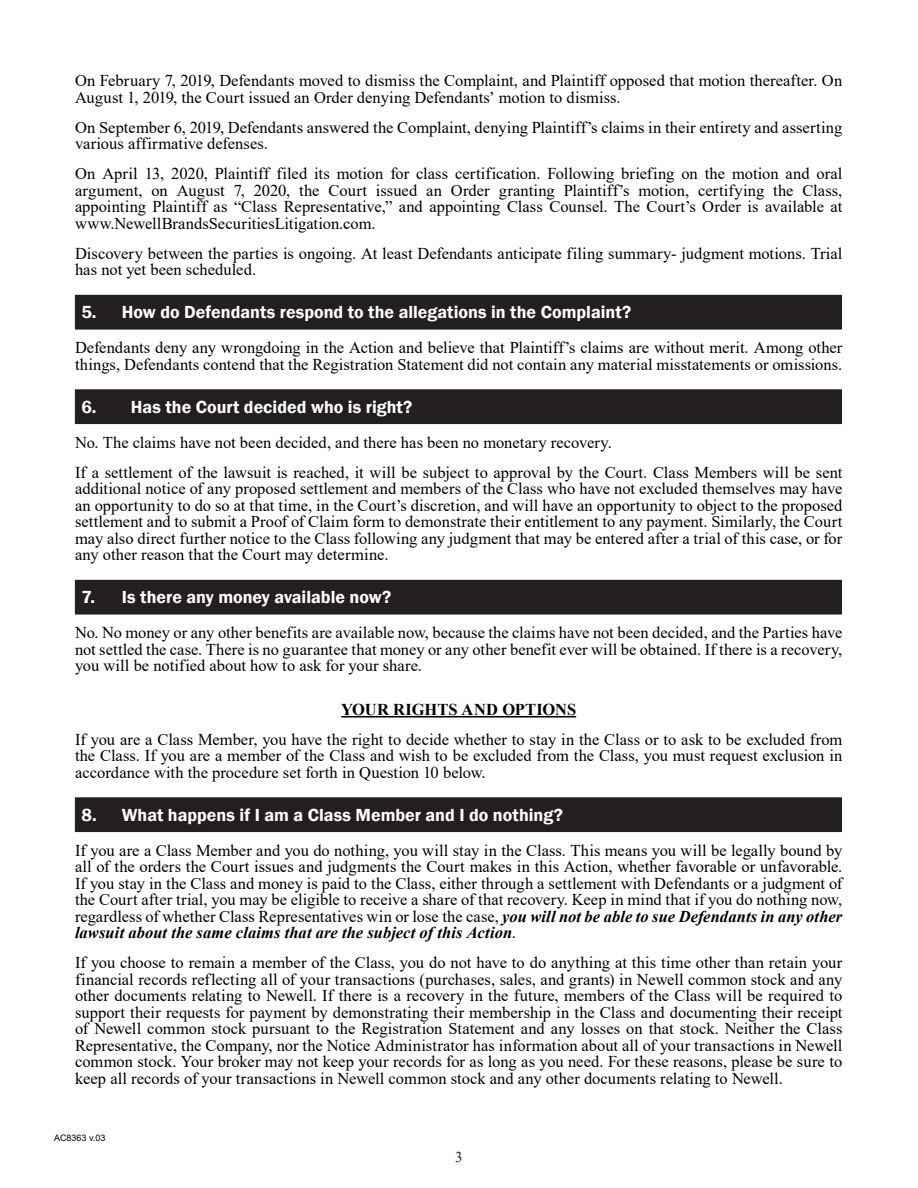
<style>
.page{position:relative;width:918px;height:1188px;background:#fff}
.page>*{position:absolute;margin:0;border:0;box-sizing:border-box;transform-origin:0 0}
.t1{font:600 18px "Franklin Gothic";color:#fff}
.Body_Copy{font:16.5px/16.5px "Times New Roman";color:#000;text-align:justify}
.Body_Copy-2{font:700 16.5px "Times New Roman";letter-spacing:-.005em;color:#000}
.t2{font:15px "Times New Roman";color:#231f20}
.t3{font:9px "Arial";color:#000}
.s1{font-weight:700;font-style:italic}
</style>
<div class="page">
<hr style="left:341px;top:716px;width:235px;height:2px;background:#000">
<div style="left:75px;top:295px;width:766px;height:34px;background:#231f20"></div>
<hr style="left:75px;top:295px;width:767px;height:1px;background:#231f20">
<hr style="left:841px;top:296px;width:1px;height:33px;background:#231f20">
<hr style="left:75px;top:329px;width:767px;height:1px;background:#231f20">
<div style="left:75px;top:390px;width:766px;height:34px;background:#231f20"></div>
<hr style="left:75px;top:389px;width:767px;height:1px;background:#231f20">
<hr style="left:841px;top:390px;width:1px;height:33px;background:#231f20">
<hr style="left:75px;top:423px;width:767px;height:1px;background:#231f20">
<div style="left:75px;top:580px;width:766px;height:34px;background:#231f20"></div>
<hr style="left:75px;top:580px;width:767px;height:1px;background:#231f20">
<hr style="left:841px;top:581px;width:1px;height:33px;background:#231f20">
<hr style="left:75px;top:614px;width:767px;height:1px;background:#231f20">
<div style="left:75px;top:798px;width:766px;height:34px;background:#231f20"></div>
<hr style="left:75px;top:797px;width:767px;height:1px;background:#231f20">
<hr style="left:841px;top:798px;width:1px;height:33px;background:#231f20">
<hr style="left:75px;top:831px;width:767px;height:1px;background:#231f20">
<p class="Body_Copy" style="left:75px;top:72px;width:769px">On February 7, 2019, Defendants moved to dismiss the Complaint, and Plaintiff opposed that motion thereafter. On<br>August 1, 2019, the Court issued an Order denying Defendants’ motion to dismiss.</p>
<p class="Body_Copy" style="left:75px;top:119px;width:769px">On September 6, 2019, Defendants answered the Complaint, denying Plaintiff’s claims in their entirety and asserting various affirmative defenses.</p>
<p class="Body_Copy" style="left:75px;top:165px;width:769px">On April 13, 2020, Plaintiff filed its motion for class certification. Following briefing on the motion and oral argument, on August 7, 2020, the Court issued an Order granting Plaintiff’s motion, certifying the Class, appointing Plaintiff as “Class Representative,” and appointing Class Counsel. The Court’s Order is available at www.NewellBrandsSecuritiesLitigation.com.</p>
<p class="Body_Copy" style="left:75px;top:245px;width:769px">Discovery between the parties is ongoing. At least Defendants anticipate filing summary- judgment motions. Trial has not yet been scheduled.</p>
<p class="t1" style="left:81px;top:301px;width:551px">5. How do Defendants respond to the allegations in the Complaint?</p>
<p class="Body_Copy" style="left:75px;top:339px;width:769px">Defendants deny any wrongdoing in the Action and believe that Plaintiff’s claims are without merit. Among other things, Defendants contend that the Registration Statement did not contain any material misstatements or omissions.</p>
<p class="t1" style="left:81px;top:396px;width:332px">6. Has the Court decided who is right?</p>
<p class="Body_Copy" style="left:75px;top:434px;width:538px">No. The claims have not been decided, and there has been no monetary recovery.</p>
<p class="Body_Copy" style="left:75px;top:464px;width:769px">If a settlement of the lawsuit is reached, it will be subject to approval by the Court. Class Members will be sent additional notice of any proposed settlement and members of the Class who have not excluded themselves may have an opportunity to do so at that time, in the Court’s discretion, and will have an opportunity to object to the proposed settlement and to submit a Proof of Claim form to demonstrate their entitlement to any payment. Similarly, the Court may also direct further notice to the Class following any judgment that may be entered after a trial of this case, or for any other reason that the Court may determine.</p>
<p class="t1" style="left:81px;top:586px;width:312px">7. Is there any money available now?</p>
<p class="Body_Copy" style="left:75px;top:624px;width:769px">No. No money or any other benefits are available now, because the claims have not been decided, and the Parties have not settled the case. There is no guarantee that money or any other benefit ever will be obtained. If there is a recovery, you will be notified about how to ask for your share.</p>
<p class="Body_Copy-2" style="left:341px;top:698px;width:236px">YOUR RIGHTS AND OPTIONS</p>
<p class="Body_Copy" style="left:75px;top:731px;width:769px">If you are a Class Member, you have the right to decide whether to stay in the Class or to ask to be excluded from the Class. If you are a member of the Class and wish to be excluded from the Class, you must request exclusion in accordance with the procedure set forth in Question 10 below.</p>
<p class="t1" style="left:81px;top:804px;width:483px">8. What happens if I am a Class Member and I do nothing?</p>
<p class="Body_Copy" style="left:75px;top:842px;width:769px">If you are a Class Member and you do nothing, you will stay in the Class. This means you will be legally bound by all of the orders the Court issues and judgments the Court makes in this Action, whether favorable or unfavorable.<br>If you stay in the Class and money is paid to the Class, either through a settlement with Defendants or a judgment of the Court after trial, you may be eligible to receive a share of that recovery. Keep in mind that if you do nothing now, regardless of whether Class Representatives win or lose the case, <span class="s1">you will not be able to sue Defendants in any other lawsuit about the same claims that are the subject of this Action</span>.</p>
<p class="Body_Copy" style="left:75px;top:954px;width:769px">If you choose to remain a member of the Class, you do not have to do anything at this time other than retain your financial records reflecting all of your transactions (purchases, sales, and grants) in Newell common stock and any other documents relating to Newell. If there is a recovery in the future, members of the Class will be required to support their requests for payment by demonstrating their membership in the Class and documenting their receipt of Newell common stock pursuant to the Registration Statement and any losses on that stock. Neither the Class Representative, the Company, nor the Notice Administrator has information about all of your transactions in Newell common stock. Your broker may not keep your records for as long as you need. For these reasons, please be sure to keep all records of your transactions in Newell common stock and any other documents relating to Newell.</p>
<p class="t3" style="left:54px;top:1131px;width:53px">AC8363 v.03</p>
<p class="t2" style="left:455px;top:1146px;width:9px">3</p>
</div>
